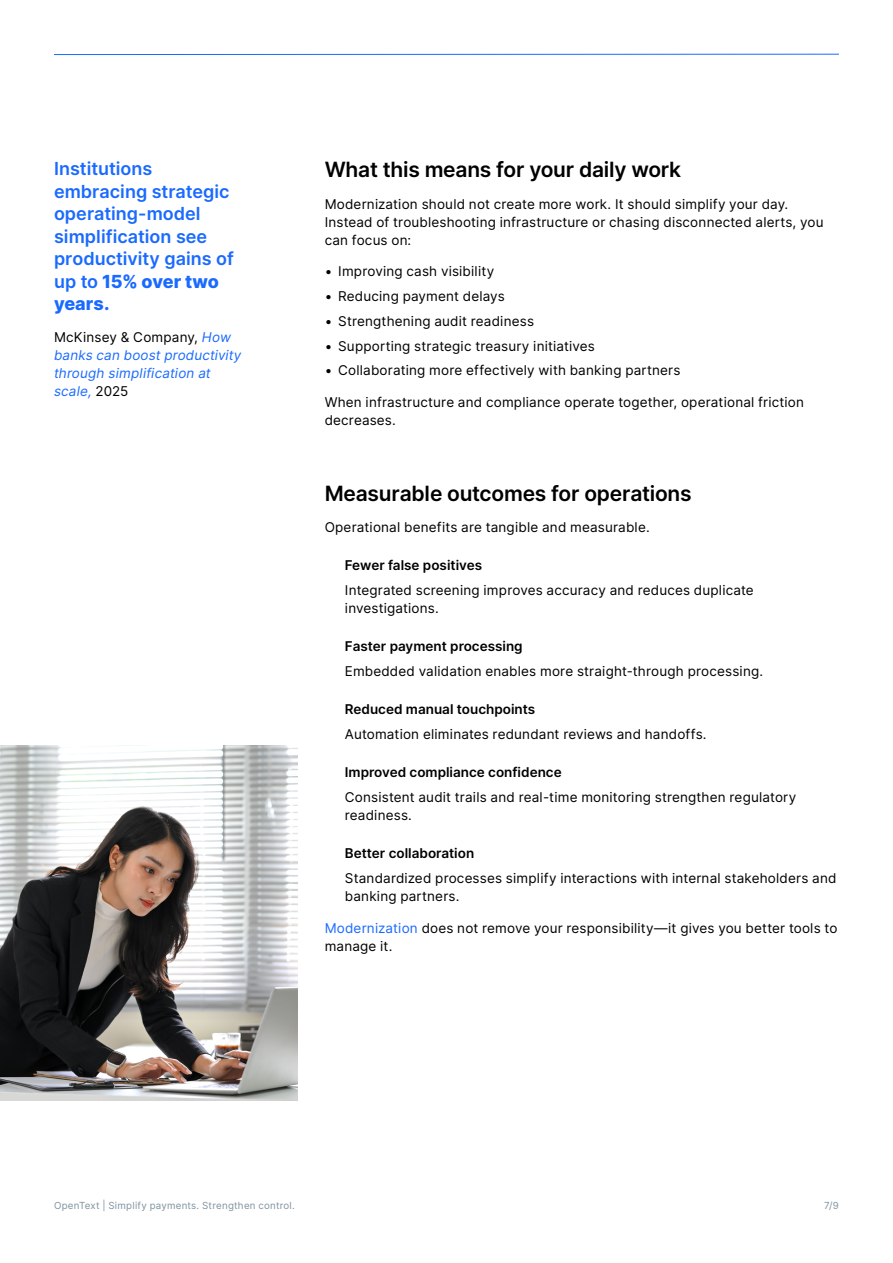
<style>
.page{position:relative;width:893px;height:1263px;background:#fff}
.page>*{position:absolute;margin:0;border:0;box-sizing:border-box;transform-origin:0 0}
.H2_Heading{font:600 21px "Inter";letter-spacing:-.01em;color:#000}
.Pull_Quote{font:600 18px/22.5px "Inter";color:#1a6aff}
.Body{font:13.5px/18px "Inter";letter-spacing:.015em;color:#000}
.H4_Heading{font:600 13.5px "Inter";color:#000}
.Body-2{font:italic 13.5px/18px "Inter";letter-spacing:.01em;color:#1a6aff}
.t1{font:9.75px "Inter";letter-spacing:.025em;color:#7e929f}
.s1{font-weight:800}
.s2{font-style:normal;color:#000}
.s3{color:#1a6aff}
</style>
<div class="page">
<hr style="left:54px;top:54px;width:785px;height:1px;background:#1a6aff">
<img style="left:0;top:746px;width:298px;height:355px">
<p class="Pull_Quote" style="left:54px;top:157px;width:181px">Institutions embracing strategic operating-model simplification see productivity gains of up to <span class="s1">15% over two years.</span></p>
<p class="Body-2" style="left:54px;top:327px;width:189px"><span class="s2">McKinsey &amp; Company,</span> How banks can boost productivity through simplification at scale, <span class="s2">2025</span></p>
<h2 class="H2_Heading" style="left:325px;top:154px;width:358px">What this means for your daily work</h2>
<p class="Body" style="left:325px;top:195px;width:500px">Modernization should not create more work. It should simplify your day.<br>Instead of troubleshooting infrastructure or chasing disconnected alerts, you can focus on:</p>
<p class="Body" style="left:325px;top:262px;width:171px">• Improving cash visibility</p>
<p class="Body" style="left:325px;top:287px;width:182px">• Reducing payment delays</p>
<p class="Body" style="left:325px;top:312px;width:211px">• Strengthening audit readiness</p>
<p class="Body" style="left:325px;top:336px;width:272px">• Supporting strategic treasury initiatives</p>
<p class="Body" style="left:325px;top:361px;width:357px">• Collaborating more effectively with banking partners</p>
<p class="Body" style="left:325px;top:393px;width:481px">When infrastructure and compliance operate together, operational friction decreases.</p>
<h2 class="H2_Heading" style="left:325px;top:477px;width:368px">Measurable outcomes for operations</h2>
<p class="Body" style="left:325px;top:518px;width:327px">Operational benefits are tangible and measurable.</p>
<h4 class="H4_Heading" style="left:345px;top:555px;width:139px">Fewer false positives</h4>
<p class="Body" style="left:345px;top:581px;width:410px">Integrated screening improves accuracy and reduces duplicate investigations.</p>
<h4 class="H4_Heading" style="left:345px;top:636px;width:179px">Faster payment processing</h4>
<p class="Body" style="left:345px;top:662px;width:420px">Embedded validation enables more straight-through processing.</p>
<h4 class="H4_Heading" style="left:345px;top:699px;width:192px">Reduced manual touchpoints</h4>
<p class="Body" style="left:345px;top:725px;width:363px">Automation eliminates redundant reviews and handoffs.</p>
<h4 class="H4_Heading" style="left:345px;top:762px;width:218px">Improved compliance confidence</h4>
<p class="Body" style="left:345px;top:788px;width:453px">Consistent audit trails and real-time monitoring strengthen regulatory readiness.</p>
<h4 class="H4_Heading" style="left:345px;top:843px;width:131px">Better collaboration</h4>
<p class="Body" style="left:345px;top:869px;width:493px">Standardized processes simplify interactions with internal stakeholders and banking partners.</p>
<p class="Body" style="left:325px;top:918px;width:514px"><span class="s3">Modernization</span> does not remove your responsibility—it gives you better tools to manage it.</p>
<p class="t1" style="left:54px;top:1198px;width:242px">OpenText | Simplify payments. Strengthen control.</p>
<p class="t1" style="left:824px;top:1198px;width:16px">7/9</p>
</div>
